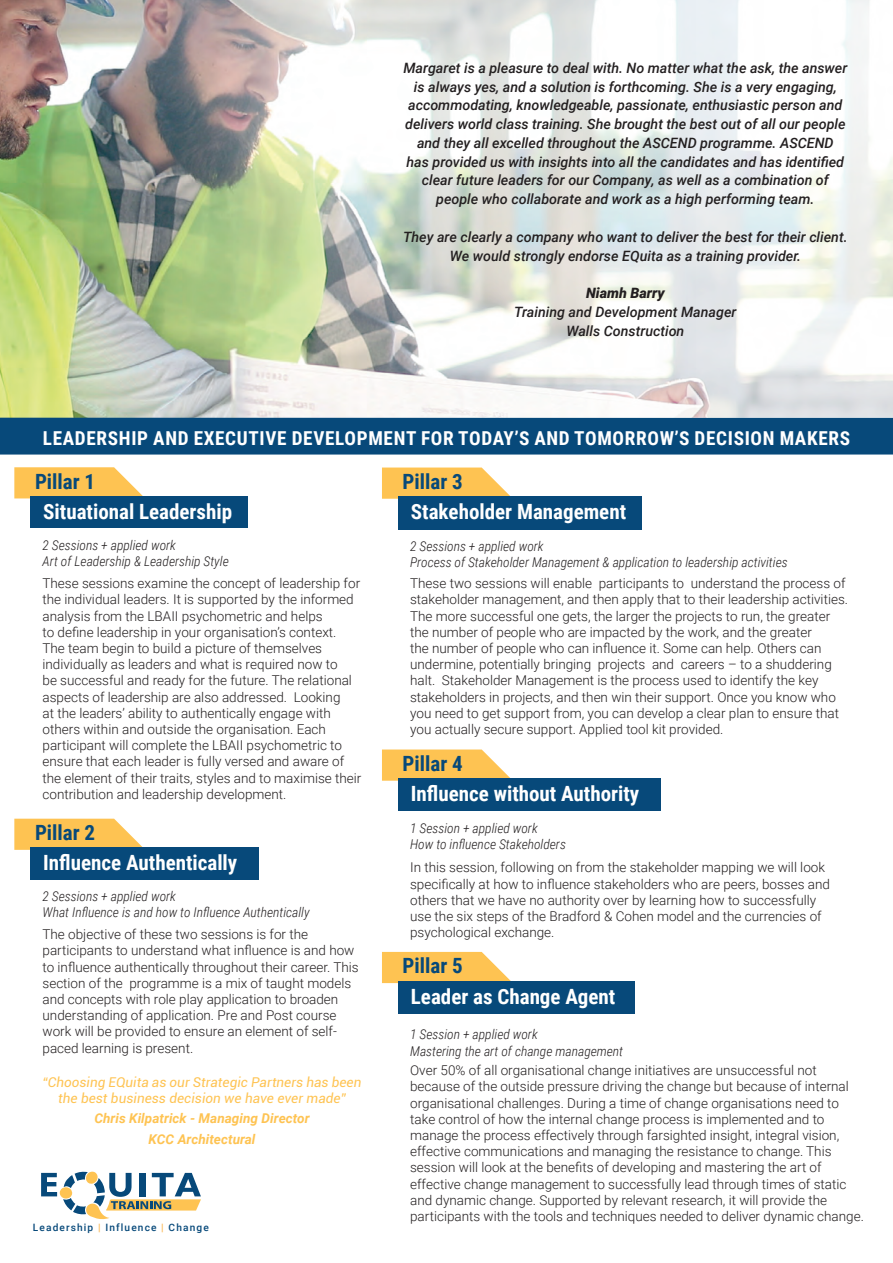
<style>
.page{position:relative;width:893px;height:1263px;background:#fff}
.page>*{position:absolute;margin:0;border:0;box-sizing:border-box;transform-origin:0 0}
.t1{font:700 21px "Roboto Condensed";color:#fff}
.t2{font:700 21px "Roboto Condensed";color:#07497a}
.t3{font:700 19.2px "Roboto Condensed";letter-spacing:.035em;color:#fff}
.t4{font:italic 500 14.25px/18.8px "Roboto";color:#231f20;text-align:center}
.t5{font:300 13.5px/16.2px "Roboto";color:#231f20}
.t6{font:italic 300 13.5px "Roboto Condensed";color:#231f20}
.t7{font:italic 13.5px/16.2px "Roboto";letter-spacing:.005em;color:#fec352;text-align:center}
.t8{font:italic 700 13.5px "Roboto";letter-spacing:.005em;color:#fec352}
.t9{font:500 10.2px "Roboto";letter-spacing:.11em;color:#07497a}
.s1{font-weight:900}
.s2{font-weight:700;color:#f9b855}
</style>
<div class="page">
<div style="left:0;top:418px;width:893px;height:37px;background:#07497a"></div>
<svg style="left:382px;top:749px;width:128px;height:32px;background:#feca67"></svg>
<svg style="left:382px;top:952px;width:129px;height:31px;background:#fec965"></svg>
<div style="left:398px;top:778px;width:263px;height:33px;background:#07497a"></div>
<div style="left:398px;top:981px;width:237px;height:32px;background:#07497a"></div>
<svg style="left:382px;top:467px;width:128px;height:32px;background:#feca67"></svg>
<div style="left:398px;top:496px;width:244px;height:33px;background:#07497a"></div>
<svg style="left:14px;top:467px;width:129px;height:31px;background:#fdca67"></svg>
<div style="left:31px;top:496px;width:217px;height:32px;background:#07497a"></div>
<svg style="left:14px;top:819px;width:129px;height:31px;background:#fdc965"></svg>
<div style="left:31px;top:847px;width:228px;height:32px;background:#07497a"></div>
<svg style="left:41px;top:1171px;width:160px;height:48px"></svg>
<img style="left:0;top:0;width:893px;height:418px">
<p class="t4" style="left:403px;top:58px;width:445px">Margaret is a pleasure to deal with. No matter what the ask, the answer is always yes, and a solution is forthcoming. She is a very engaging, accommodating, knowledgeable, passionate, enthusiastic person and delivers world class training. She brought the best out of all our people and they all excelled throughout the ASCEND programme. ASCEND<br>has provided us with insights into all the candidates and has identified clear future leaders for our Company, as well as a combination of people who collaborate and work as a high performing team.</p>
<p class="t4" style="left:403px;top:227px;width:446px">They are clearly a company who want to deliver the best for their client.<br>We would strongly endorse EQuita as a training provider.</p>
<p class="t4" style="left:514px;top:283px;width:224px"><span class="s1">Niamh Barry<br></span>Training and Development Manager</p>
<p class="t4" style="left:566px;top:321px;width:120px">Walls Construction</p>
<p class="t3" style="left:43px;top:424px;width:809px">LEADERSHIP AND EXECUTIVE DEVELOPMENT FOR TODAY’S AND TOMORROW’S DECISION MAKERS</p>
<p class="t2" style="left:35px;top:467px;width:62px">Pillar 1</p>
<p class="t2" style="left:403px;top:467px;width:62px">Pillar 3</p>
<p class="t1" style="left:43px;top:497px;width:190px">Situational Leadership</p>
<p class="t1" style="left:411px;top:497px;width:217px">Stakeholder Management</p>
<p class="t6" style="left:43px;top:536px;width:135px">2 Sessions + applied work</p>
<p class="t6" style="left:43px;top:552px;width:188px">Art of Leadership &amp; Leadership Style</p>
<p class="t6" style="left:410px;top:537px;width:135px">2 Sessions + applied work</p>
<p class="t6" style="left:410px;top:553px;width:379px">Process of Stakeholder Management &amp; application to leadership activities</p>
<p class="t5" style="left:43px;top:575px;width:320px">These sessions examine the concept of leadership for the individual leaders. It is supported by the informed analysis from the LBAII psychometric and helps<br>to define leadership in your organisation’s context.<br>The team begin to build a picture of themselves individually as leaders and what is required now to<br>be successful and ready for the future. The relational aspects of leadership are also addressed. Looking<br>at the leaders’ ability to authentically engage with others within and outside the organisation. Each participant will complete the LBAII psychometric to ensure that each leader is fully versed and aware of the element of their traits, styles and to maximise their contribution and leadership development.</p>
<p class="t5" style="left:410px;top:575px;width:439px">These two sessions will enable participants to understand the process of stakeholder management, and then apply that to their leadership activities.<br>The more successful one gets, the larger the projects to run, the greater the number of people who are impacted by the work, and the greater<br>the number of people who can influence it. Some can help. Others can undermine, potentially bringing projects and careers – to a shuddering halt. Stakeholder Management is the process used to identify the key stakeholders in projects, and then win their support. Once you know who you need to get support from, you can develop a clear plan to ensure that you actually secure support. Applied tool kit provided.</p>
<p class="t2" style="left:403px;top:749px;width:62px">Pillar 4</p>
<p class="t1" style="left:411px;top:779px;width:230px">Influence without Authority</p>
<p class="t2" style="left:35px;top:818px;width:62px">Pillar 2</p>
<p class="t6" style="left:410px;top:818px;width:129px">1 Session + applied work</p>
<p class="t6" style="left:410px;top:835px;width:157px">How to influence Stakeholders</p>
<p class="t1" style="left:43px;top:848px;width:196px">Influence Authentically</p>
<p class="t5" style="left:410px;top:859px;width:421px">In this session, following on from the stakeholder mapping we will look specifically at how to influence stakeholders who are peers, bosses and others that we have no authority over by learning how to successfully use the six steps of the Bradford &amp; Cohen model and the currencies of psychological exchange.</p>
<p class="t6" style="left:43px;top:887px;width:135px">2 Sessions + applied work</p>
<p class="t6" style="left:43px;top:903px;width:269px">What Influence is and how to Influence Authentically</p>
<p class="t5" style="left:43px;top:926px;width:318px">The objective of these two sessions is for the participants to understand what influence is and how to influence authentically throughout their career. This section of the programme is a mix of taught models and concepts with role play application to broaden understanding of application. Pre and Post course work will be provided to ensure an element of self&shy;paced learning is present.</p>
<p class="t2" style="left:403px;top:950px;width:62px">Pillar 5</p>
<p class="t1" style="left:411px;top:981px;width:206px">Leader as Change Agent</p>
<p class="t6" style="left:410px;top:1025px;width:129px">1 Session + applied work</p>
<p class="t6" style="left:410px;top:1041px;width:214px">Mastering the art of change management</p>
<p class="t7" style="left:43px;top:1073px;width:320px">“Choosing EQuita as our Strategic Partners has been the best business decision we have ever made”</p>
<p class="t8" style="left:94px;top:1109px;width:217px">Chris Kilpatrick - Managing Director</p>
<p class="t8" style="left:148px;top:1129px;width:108px">KCC Architectural</p>
<p class="t9" style="left:33px;top:1220px;width:177px">Leadership <span class="s2">|</span> Influence <span class="s2">|</span> Change</p>
<p class="t5" style="left:410px;top:1062px;width:455px">Over 50% of all organisational change initiatives are unsuccessful not because of the outside pressure driving the change but because of internal organisational challenges. During a time of change organisations need to take control of how the internal change process is implemented and to manage the process effectively through farsighted insight, integral vision, effective communications and managing the resistance to change. This session will look at the benefits of developing and mastering the art of effective change management to successfully lead through times of static and dynamic change. Supported by relevant research, it will provide the participants with the tools and techniques needed to deliver dynamic change.</p>
</div>
